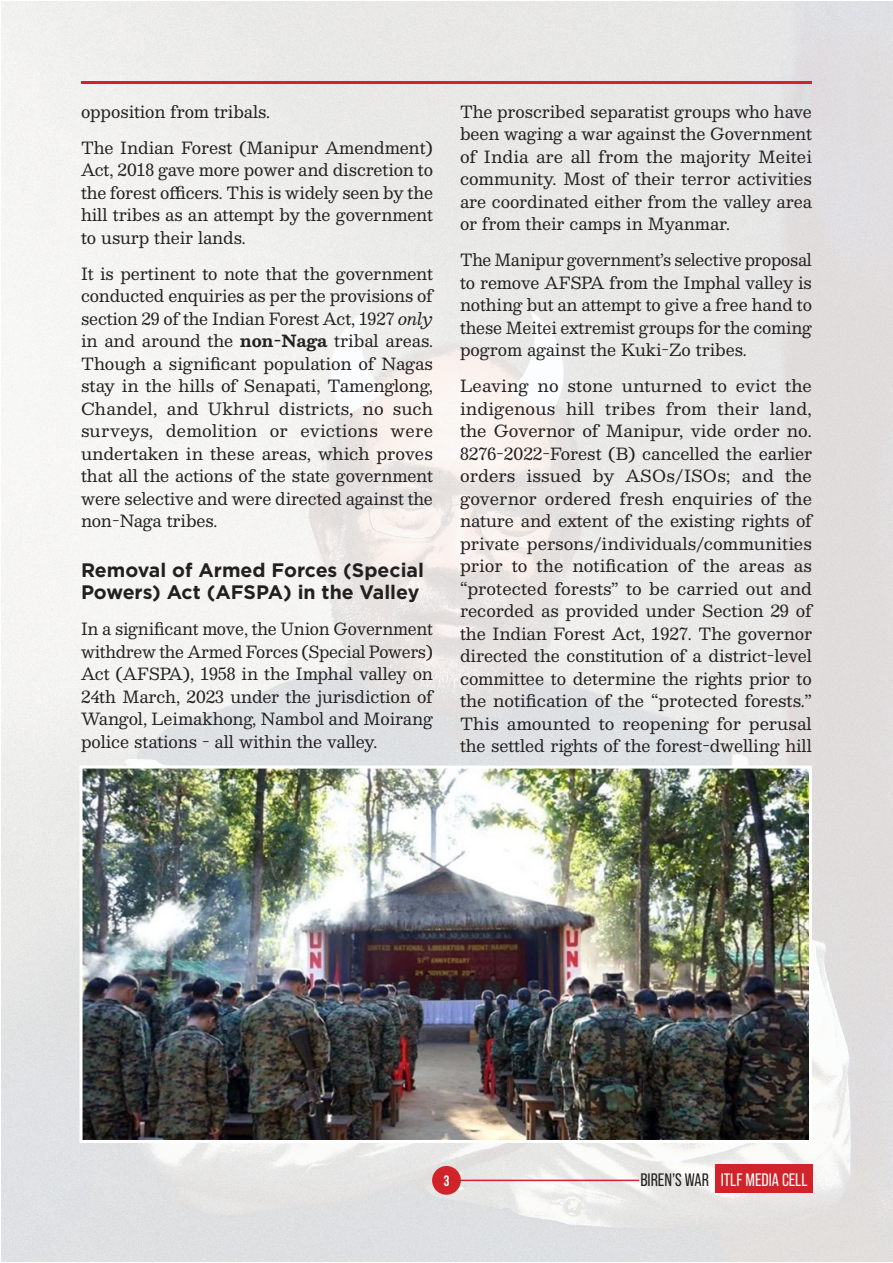
<style>
.page{position:relative;width:893px;height:1263px;background:#fff}
.page>*{position:absolute;margin:0;border:0;box-sizing:border-box;transform-origin:0 0}
.Heading{font:700 19.5px/22.5px "Gotham";color:#231f20}
.t1{font:18px "Bebas Neue Pro";color:#fff}
.Body_Left{font:16.5px/22.5px "Besley";color:#231f20;text-align:justify}
.t2{font:700 15px "Bebas Neue Pro";color:#fff}
.s1{font-style:italic}
.s2{font-weight:700}
.s3{color:#231f20}
</style>
<div class="page">
<img style="left:1px;top:1px;width:892px;height:1260px">
<div style="left:432px;top:1166px;width:29px;height:29px;background:#d1232a;border-radius:50%"></div>
<hr style="left:452px;top:1179px;width:187px;height:2px;background:#d1232a">
<div style="left:715px;top:1164px;width:98px;height:29px;background:#d1232a"></div>
<hr style="left:81px;top:81px;width:731px;height:3px;background:#d1232a">
<img style="left:84px;top:769px;width:724px;height:370px">
<div style="left:80px;top:765px;width:732px;height:378px;border:3px solid #fff"></div>
<p class="Body_Left" style="left:81px;top:100px;width:191px">opposition from tribals.</p>
<p class="Body_Left" style="left:81px;top:136px;width:354px">The Indian Forest (Manipur Amendment)<br>Act, 2018 gave more power and discretion to the forest officers. This is widely seen by the hill tribes as an attempt by the government to usurp their lands.</p>
<p class="Body_Left" style="left:81px;top:262px;width:354px">It is pertinent to note that the government conducted enquiries as per the provisions of section 29 of the Indian Forest Act, 1927 <span class="s1">only </span>in and around the <span class="s2">non-Naga</span> tribal areas.<br>Though a significant population of Nagas stay in the hills of Senapati, Tamenglong, Chandel, and Ukhrul districts, no such surveys, demolition or evictions were undertaken in these areas, which proves that all the actions of the state government were selective and were directed against the non-Naga tribes.</p>
<p class="Heading" style="left:81px;top:559px;width:345px">Removal of Armed Forces (Special<br>Powers) Act (AFSPA) in the Valley</p>
<p class="Body_Left" style="left:81px;top:618px;width:353px">In a significant move, the Union Government withdrew the Armed Forces (Special Powers)<br>Act (AFSPA), 1958 in the Imphal valley on 24th March, 2023 under the jurisdiction of Wangol, Leimakhong, Nambol and Moirang police stations - all within the valley.</p>
<p class="Body_Left" style="left:460px;top:100px;width:354px">The proscribed separatist groups who have been waging a war against the Government of India are all from the majority Meitei community. Most of their terror activities are coordinated either from the valley area or from their camps in Myanmar.</p>
<p class="Body_Left" style="left:460px;top:249px;width:354px">The Manipur government’s selective proposal to remove AFSPA from the Imphal valley is nothing but an attempt to give a free hand to these Meitei extremist groups for the coming pogrom against the Kuki-Zo tribes.</p>
<p class="Body_Left" style="left:460px;top:375px;width:354px">Leaving no stone unturned to evict the indigenous hill tribes from their land, the Governor of Manipur, vide order no.<br>8276-2022-Forest (B) cancelled the earlier orders issued by ASOs/ISOs; and the governor ordered fresh enquiries of the nature and extent of the existing rights of private persons/individuals/communities prior to the notification of the areas as “protected forests” to be carried out and recorded as provided under Section 29 of the Indian Forest Act, 1927. The governor directed the constitution of a district-level committee to determine the rights prior to the notification of the “protected forests.” This amounted to reopening for perusal the settled rights of the forest-dwelling hill</p>
<p class="t2" style="left:444px;top:1172px;width:7px">3</p>
<p class="t1" style="left:640px;top:1170px;width:169px"><span class="s3">BIREN’S WAR</span> ITLF MEDIA CELL</p>
</div>
